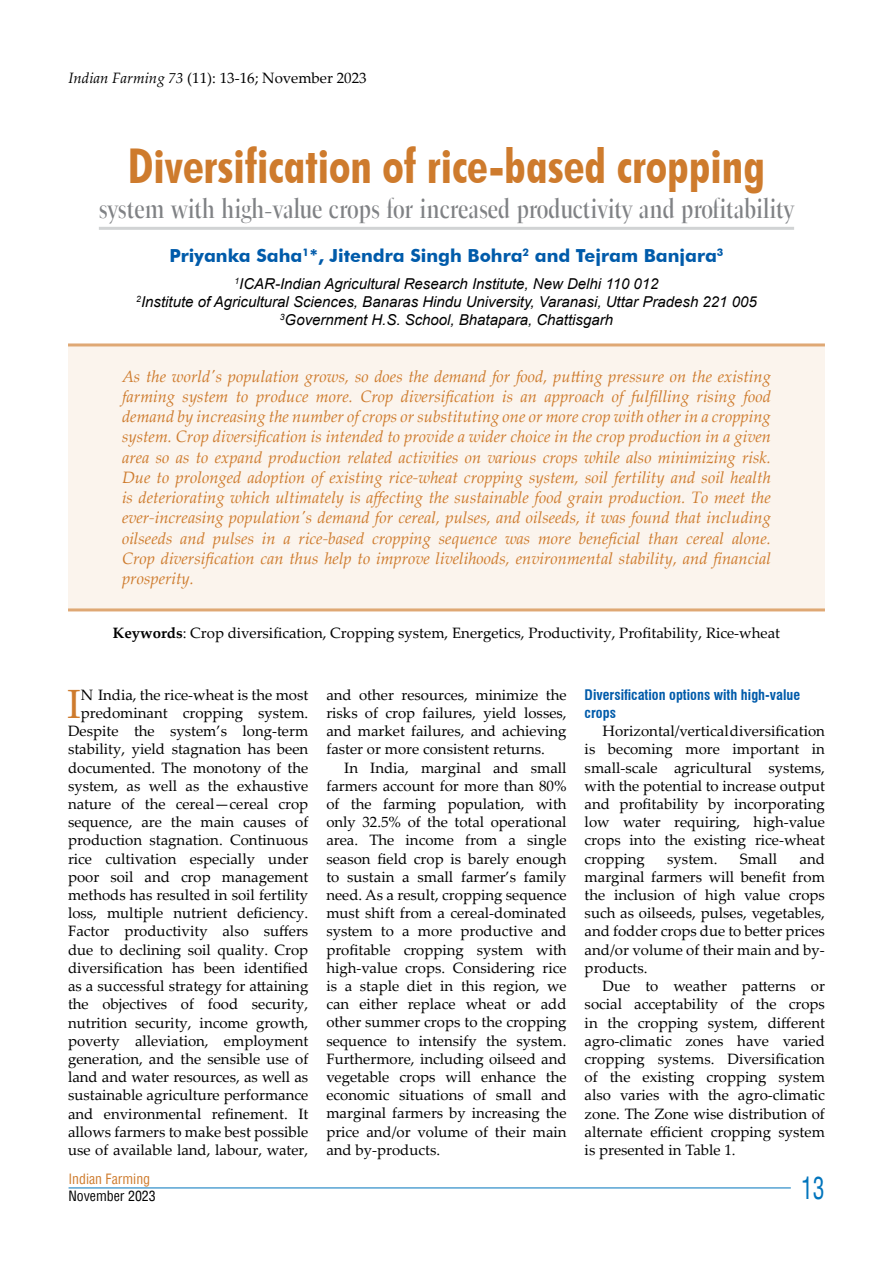
<style>
.page{position:relative;width:893px;height:1263px;background:#fff}
.page>*{position:absolute;margin:0;border:0;box-sizing:border-box;transform-origin:0 0}
.t1{font:700 condensed 48px "Futura BT";color:#ce7b2d}
.t2{font:40.8px "Palatino Linotype";color:#ce7b2d}
.t3{font:30px "Switzerland Condensed";color:#0074bc;scale:.78 1}
.t4{font:25.5px "Trumpet Lite";color:#808285}
.t5{font:700 18px "Futura BT";color:#005baa}
.t6{font:italic 16.5px/20.2px "Palatino Linotype";color:#ce7b2d;text-align:justify}
.t7{font:15px/18.1px "Palatino Linotype";color:#000;text-align:justify}
.t8{font:italic 15px/18px "Arial";color:#000;text-align:center}
.t9{font:700 condensed 14.25px/18.1px "Swiss 721 BT";color:#005baa}
.t10{font:condensed 13.8px "Helvetica";color:#ce7b2d}
.t11{font:condensed 13.8px "Helvetica";color:#000}
.s1{font-style:italic}
.s2{font-weight:700}
</style>
<div class="page">
<hr style="left:69px;top:1188px;width:722px;height:1px;background:#0074bc">
<div style="left:68px;top:345px;width:757px;height:265px;background:#fbf4ed"></div>
<hr style="left:99px;top:227px;width:695px;height:3px;background:#d1d3d4">
<hr style="left:68px;top:343px;width:757px;height:3px;background:#dfa874">
<hr style="left:68px;top:608px;width:757px;height:3px;background:#dfa874">
<p class="t7" style="left:69px;top:69px;width:300px"><span class="s1">Indian Farming 73</span> (11): 13-16; November 2023</p>
<h1 class="t1" style="left:128px;top:137px;width:639px">Diversification of rice-based cropping</h1>
<h3 class="t4" style="left:99px;top:193px;width:697px">system with high-value crops for increased productivity and profitability</h3>
<p class="t5" style="left:169px;top:245px;width:556px">Priyanka Saha<sup>1</sup>*, Jitendra Singh Bohra<sup>2</sup> and Tejram Banjara<sup>3</sup></p>
<p class="t8" style="left:136px;top:275px;width:622px"><sup>1</sup>ICAR-Indian Agricultural Research Institute, New Delhi 110 012<br><sup>2</sup>Institute of Agricultural Sciences, Banaras Hindu University, Varanasi, Uttar Pradesh 221 005<br><sup>3</sup>Government H.S. School, Bhatapara, Chattisgarh</p>
<p class="t6" style="left:122px;top:365px;width:650px">As the world's population grows, so does the demand for food, putting pressure on the existing farming system to produce more. Crop diversification is an approach of fulfilling rising food demand by increasing the number of crops or substituting one or more crop with other in a cropping system. Crop diversification is intended to provide a wider choice in the crop production in a given area so as to expand production related activities on various crops while also minimizing risk.<br>Due to prolonged adoption of existing rice-wheat cropping system, soil fertility and soil health is deteriorating which ultimately is affecting the sustainable food grain production. To meet the ever-increasing population's demand for cereal, pulses, and oilseeds, it was found that including oilseeds and pulses in a rice-based cropping sequence was more beneficial than cereal alone.<br>Crop diversification can thus help to improve livelihoods, environmental stability, and financial prosperity.</p>
<p class="t7" style="left:113px;top:624px;width:669px"><span class="s2">Keywords</span>: Crop diversification, Cropping system, Energetics, Productivity, Profitability, Rice-wheat</p>
<h2 class="t2" style="left:67px;top:675px;width:15px">I</h2>
<p class="t7" style="left:68px;top:685px;width:242px;text-align:right">N India, the rice-wheat is the most predominant cropping system.<br>Despite the system’s long-term stability, yield stagnation has been documented. The monotony of the system, as well as the exhaustive nature of the cereal—cereal crop sequence, are the main causes of production stagnation. Continuous rice cultivation especially under poor soil and crop management methods has resulted in soil fertility loss, multiple nutrient deficiency.<br>Factor productivity also suffers due to declining soil quality. Crop diversification has been identified as a successful strategy for attaining the objectives of food security, nutrition security, income growth, poverty alleviation, employment generation, and the sensible use of land and water resources, as well as sustainable agriculture performance and environmental refinement. It allows farmers to make best possible use of available land, labour, water,</p>
<p class="t7" style="left:326px;top:685px;width:242px">and other resources, minimize the risks of crop failures, yield losses, and market failures, and achieving faster or more consistent returns.</p>
<p class="t7" style="left:326px;top:758px;width:242px;text-indent:18px">In India, marginal and small farmers account for more than 80% of the farming population, with only 32.5% of the total operational area. The income from a single season field crop is barely enough to sustain a small farmer’s family need. As a result, cropping sequence must shift from a cereal-dominated system to a more productive and profitable cropping system with high-value crops. Considering rice is a staple diet in this region, we can either replace wheat or add other summer crops to the cropping sequence to intensify the system.<br>Furthermore, including oilseed and vegetable crops will enhance the economic situations of small and marginal farmers by increasing the price and/or volume of their main and by-products.</p>
<p class="t9" style="left:585px;top:685px;width:217px">Diversification options with high-value crops</p>
<p class="t7" style="left:585px;top:721px;width:242px;text-indent:18px">Horizontal/vertical diversification is becoming more important in small-scale agricultural systems, with the potential to increase output and profitability by incorporating low water requiring, high-value crops into the existing rice-wheat cropping</p>
<p class="t7" style="left:585px;top:849px;width:242px;text-indent:215px">and marginal farmers will benefit from the inclusion of high value crops such as oilseeds, pulses, vegetables, and fodder crops due to better prices and/or volume of their main and by&shy;products.</p>
<p class="t7" style="left:585px;top:976px;width:242px;text-indent:18px">Due to weather patterns or social acceptability of the crops in the cropping system, different agro-climatic zones have varied cropping systems. Diversification of the existing cropping system also varies with the agro-climatic zone. The Zone wise distribution of alternate efficient cropping system is presented in Table 1.</p>
<p class="t7" style="left:667px;top:849px;width:52px">system.</p>
<p class="t7" style="left:740px;top:849px;width:39px">Small</p>
<p class="t10" style="left:68px;top:1170px;width:83px">Indian Farming</p>
<p class="t11" style="left:68px;top:1187px;width:89px">November 2023</p>
<h3 class="t3" style="left:801px;top:1169px;width:31px">13</h3>
</div>
